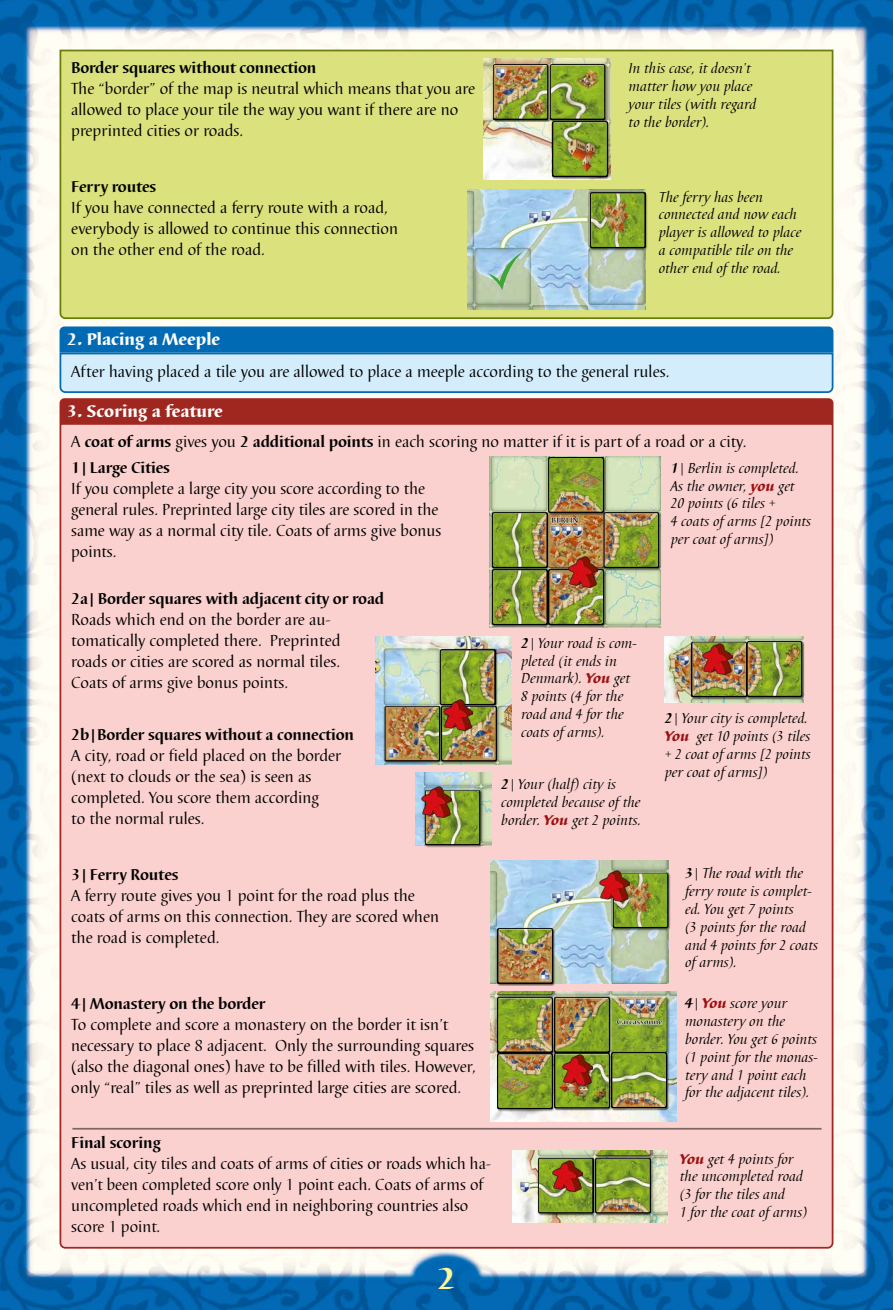
<style>
.page{position:relative;width:893px;height:1310px;background:#fff}
.page>*{position:absolute;margin:0;border:0;box-sizing:border-box;transform-origin:0 0}
.t1{font:800 31.5px "Barbedor T";color:#fff69b}
.t2{font:800 17.5px "Barbedor T";color:#fff}
.t3{font:16.62px/21px "Barbedor T";color:#000}
.t4{font:700 16.28px "Barbedor T";letter-spacing:-.01em;color:#000}
.t5{font:italic 14.88px/17.8px "Barbedor T";color:#000}
.s1{font-weight:700;font-size:16.28px}
.s2{font-weight:700}
.s3{font-weight:800;color:#9d0f12}
</style>
<div class="page">
<img style="left:0;top:0;width:893px;height:1310px">
<div style="left:59px;top:49px;width:775px;height:271px;background:#dae17d"></div>
<div style="left:59px;top:423px;width:775px;height:826px;background:#fad1ce"></div>
<svg style="left:59px;top:326px;width:775px;height:97px;background:#8893ad"></svg>
<img style="left:490px;top:457px;width:170px;height:171px">
<div style="left:491px;top:512px;width:59px;height:58px;background:#000;opacity:.6"></div>
<div style="left:492px;top:513px;width:56px;height:54px;background:#000;opacity:.8"></div>
<div style="left:548px;top:457px;width:58px;height:58px;background:#000;opacity:.6"></div>
<svg style="left:548px;top:457px;width:55px;height:56px"></svg>
<div style="left:549px;top:457px;width:54px;height:55px;background:#000;opacity:.8"></div>
<div style="left:548px;top:569px;width:58px;height:58px;background:#000;opacity:.6"></div>
<div style="left:549px;top:570px;width:55px;height:54px;background:#000;opacity:.8"></div>
<div style="left:491px;top:569px;width:59px;height:58px;background:#000;opacity:.6"></div>
<div style="left:492px;top:570px;width:56px;height:54px;background:#000;opacity:.8"></div>
<div style="left:603px;top:512px;width:59px;height:58px;background:#000;opacity:.6"></div>
<div style="left:604px;top:513px;width:55px;height:54px;background:#000;opacity:.8"></div>
<img style="left:568px;top:557px;width:30px;height:31px">
<img style="left:375px;top:636px;width:136px;height:128px">
<div style="left:439px;top:650px;width:59px;height:58px;background:#000;opacity:.6"></div>
<div style="left:440px;top:650px;width:55px;height:54px;background:#000;opacity:.8"></div>
<div style="left:441px;top:706px;width:58px;height:58px;background:#000;opacity:.6"></div>
<div style="left:442px;top:707px;width:55px;height:53px;background:#000;opacity:.8"></div>
<div style="left:384px;top:706px;width:59px;height:58px;background:#000;opacity:.6"></div>
<div style="left:385px;top:707px;width:55px;height:53px;background:#000;opacity:.8"></div>
<img style="left:443px;top:700px;width:30px;height:31px">
<img style="left:491px;top:860px;width:177px;height:124px">
<div style="left:612px;top:873px;width:59px;height:57px;background:#000;opacity:.6"></div>
<div style="left:613px;top:873px;width:55px;height:54px;background:#000;opacity:.8"></div>
<div style="left:497px;top:928px;width:58px;height:58px;background:#000;opacity:.6"></div>
<svg style="left:497px;top:928px;width:56px;height:54px"></svg>
<div style="left:498px;top:929px;width:55px;height:54px;background:#000;opacity:.8"></div>
<img style="left:600px;top:870px;width:30px;height:31px">
<img style="left:665px;top:636px;width:139px;height:67px">
<div style="left:691px;top:642px;width:58px;height:58px;background:#000;opacity:.6"></div>
<svg style="left:691px;top:641px;width:55px;height:55px"></svg>
<div style="left:692px;top:642px;width:55px;height:54px;background:#000;opacity:.8"></div>
<div style="left:746px;top:641px;width:59px;height:58px;background:#000;opacity:.6"></div>
<div style="left:747px;top:642px;width:55px;height:54px;background:#000;opacity:.8"></div>
<img style="left:702px;top:644px;width:30px;height:31px">
<img style="left:513px;top:1150px;width:154px;height:73px">
<div style="left:595px;top:1158px;width:58px;height:58px;background:#000;opacity:.6"></div>
<div style="left:596px;top:1158px;width:55px;height:54px;background:#000;opacity:.8"></div>
<div style="left:537px;top:1158px;width:59px;height:58px;background:#000;opacity:.6"></div>
<div style="left:538px;top:1158px;width:55px;height:54px;background:#000;opacity:.8"></div>
<img style="left:553px;top:1160px;width:30px;height:31px">
<hr style="left:72px;top:1128px;width:749px;height:1px;background:#000">
<img style="left:483px;top:58px;width:127px;height:121px">
<div style="left:492px;top:64px;width:59px;height:58px;background:#000;opacity:.6"></div>
<div style="left:493px;top:65px;width:55px;height:54px;background:#000;opacity:.8"></div>
<div style="left:549px;top:64px;width:59px;height:58px;background:#000;opacity:.6"></div>
<div style="left:550px;top:65px;width:55px;height:54px;background:#000;opacity:.8"></div>
<div style="left:552px;top:121px;width:58px;height:58px;background:#000;opacity:.6"></div>
<div style="left:552px;top:121px;width:55px;height:54px;background:#11110d"></div>
<div style="left:553px;top:122px;width:55px;height:54px;background:#000;opacity:.8"></div>
<img style="left:415px;top:772px;width:76px;height:74px">
<div style="left:424px;top:790px;width:59px;height:58px;background:#000;opacity:.6"></div>
<div style="left:425px;top:790px;width:55px;height:54px;background:#000;opacity:.8"></div>
<img style="left:421px;top:787px;width:30px;height:31px">
<img style="left:491px;top:991px;width:186px;height:130px">
<div style="left:497px;top:997px;width:58px;height:58px;background:#000;opacity:.6"></div>
<svg style="left:497px;top:997px;width:55px;height:54px"></svg>
<div style="left:498px;top:998px;width:55px;height:54px;background:#000;opacity:.8"></div>
<div style="left:554px;top:997px;width:58px;height:58px;background:#000;opacity:.6"></div>
<svg style="left:554px;top:997px;width:55px;height:54px"></svg>
<div style="left:555px;top:998px;width:55px;height:54px;background:#000;opacity:.8"></div>
<div style="left:497px;top:1053px;width:58px;height:58px;background:#000;opacity:.6"></div>
<div style="left:497px;top:1053px;width:55px;height:54px;background:#0c0b0b"></div>
<div style="left:498px;top:1054px;width:55px;height:54px;background:#000;opacity:.8"></div>
<div style="left:554px;top:1053px;width:58px;height:58px;background:#000;opacity:.6"></div>
<svg style="left:554px;top:1053px;width:55px;height:54px"></svg>
<div style="left:555px;top:1054px;width:55px;height:53px;background:#000;opacity:.8"></div>
<div style="left:611px;top:1052px;width:58px;height:58px;background:#000;opacity:.6"></div>
<div style="left:611px;top:1052px;width:55px;height:54px;background:#080a05"></div>
<div style="left:612px;top:1053px;width:55px;height:54px;background:#000;opacity:.8"></div>
<img style="left:562px;top:1054px;width:30px;height:31px">
<img style="left:468px;top:190px;width:177px;height:119px">
<div style="left:589px;top:193px;width:59px;height:58px;background:#000;opacity:.6"></div>
<div style="left:590px;top:193px;width:56px;height:54px;background:#000;opacity:.8"></div>
<svg style="left:488px;top:252px;width:35px;height:38px"></svg>
<p class="t4" style="left:71px;top:58px;width:247px">Border squares without connection</p>
<p class="t3" style="left:71px;top:78px;width:405px">The “border” of the map is neutral which means that you are allowed to place your tile the way you want if there are no preprinted cities or roads.</p>
<p class="t4" style="left:71px;top:177px;width:87px">Ferry routes</p>
<p class="t3" style="left:71px;top:197px;width:328px">If you have connected a ferry route with a road, everybody is allowed to continue this connection on the other end of the road.</p>
<p class="t2" style="left:67px;top:329px;width:155px">2. Placing a Meeple</p>
<p class="t5" style="left:629px;top:60px;width:129px">In this case, it doesn’t matter how you place your tiles (with regard to the border).</p>
<p class="t5" style="left:659px;top:188px;width:144px">The ferry has been connected and now each player is allowed to place a compatible tile on the other end of the road.</p>
<p class="t3" style="left:71px;top:361px;width:600px">After having placed a tile you are allowed to place a meeple according to the general rules.</p>
<p class="t2" style="left:67px;top:400px;width:157px">3. Scoring a feature</p>
<p class="t3" style="left:71px;top:431px;width:677px">A <span class="s1">coat of arms</span> gives you <span class="s1">2 additional points</span> in each scoring no matter if it is part of a road or a city.</p>
<p class="t4" style="left:71px;top:458px;width:100px">1|Large Cities</p>
<p class="t3" style="left:71px;top:478px;width:372px">If you complete a large city you score according to the general rules. Preprinted large city tiles are scored in the same way as a normal city tile. Coats of arms give bonus points.</p>
<p class="t4" style="left:71px;top:589px;width:315px">2a|Border squares with adjacent city or road</p>
<p class="t3" style="left:71px;top:609px;width:271px">Roads which end on the border are au&shy;tomatically completed there. Preprinted roads or cities are scored as normal tiles.<br>Coats of arms give bonus points.</p>
<p class="t4" style="left:71px;top:725px;width:284px">2b|Border squares without a connection</p>
<p class="t3" style="left:71px;top:745px;width:272px">A city, road or field placed on the border (next to clouds or the sea) is seen as completed. You score them according<br>to the normal rules.</p>
<p class="t5" style="left:671px;top:459px;width:142px"><span class="s2">1</span>|Berlin is completed.<br>As the owner, <span class="s3">you</span> get<br>20 points (6 tiles +<br>4 coats of arms [2 points per coat of arms])</p>
<p class="t5" style="left:521px;top:634px;width:117px"><span class="s2">2</span>|Your road is com&shy;pleted (it ends in<br>Denmark). <span class="s3">You</span> get<br>8 points (4 for the road and 4 for the coats of arms).</p>
<p class="t5" style="left:501px;top:775px;width:141px"><span class="s2">2</span>|Your (half) city is completed because of the border. <span class="s3">You</span> get 2 points.</p>
<p class="t5" style="left:665px;top:710px;width:147px"><span class="s2">2</span>|Your city is completed.<br><span class="s3">You</span> get 10 points (3 tiles + 2 coat of arms [2 points per coat of arms])</p>
<p class="t4" style="left:71px;top:865px;width:109px">3|Ferry Routes</p>
<p class="t3" style="left:71px;top:885px;width:369px">A ferry route gives you 1 point for the road plus the coats of arms on this connection. They are scored when the road is completed.</p>
<p class="t4" style="left:71px;top:993px;width:196px">4|Monastery on the border</p>
<p class="t3" style="left:71px;top:1014px;width:406px">To complete and score a monastery on the border it isn’t necessary to place 8 adjacent. Only the surrounding squares (also the diagonal ones) have to be filled with tiles. However, only “real” tiles as well as preprinted large cities are scored.</p>
<p class="t4" style="left:71px;top:1133px;width:91px">Final scoring</p>
<p class="t3" style="left:71px;top:1153px;width:421px">As usual, city tiles and coats of arms of cities or roads which ha&shy;ven’t been completed score only 1 point each. Coats of arms of uncompleted roads which end in neighboring countries also score 1 point.</p>
<h1 class="t1" style="left:437px;top:1259px;width:20px">2</h1>
<p class="t5" style="left:685px;top:864px;width:134px"><span class="s2">3</span>|The road with the ferry route is complet&shy;ed. You get 7 points<br>(3 points for the road and 4 points for 2 coats of arms).</p>
<p class="t5" style="left:685px;top:994px;width:134px"><span class="s2">4</span>|<span class="s3">You</span> score your monastery on the border. You get 6 points (1 point for the monas&shy;tery and 1 point each for the adjacent tiles).</p>
<p class="t5" style="left:680px;top:1150px;width:129px"><span class="s3">You</span> get 4 points for the uncompleted road (3 for the tiles and<br>1 for the coat of arms)</p>
</div>
